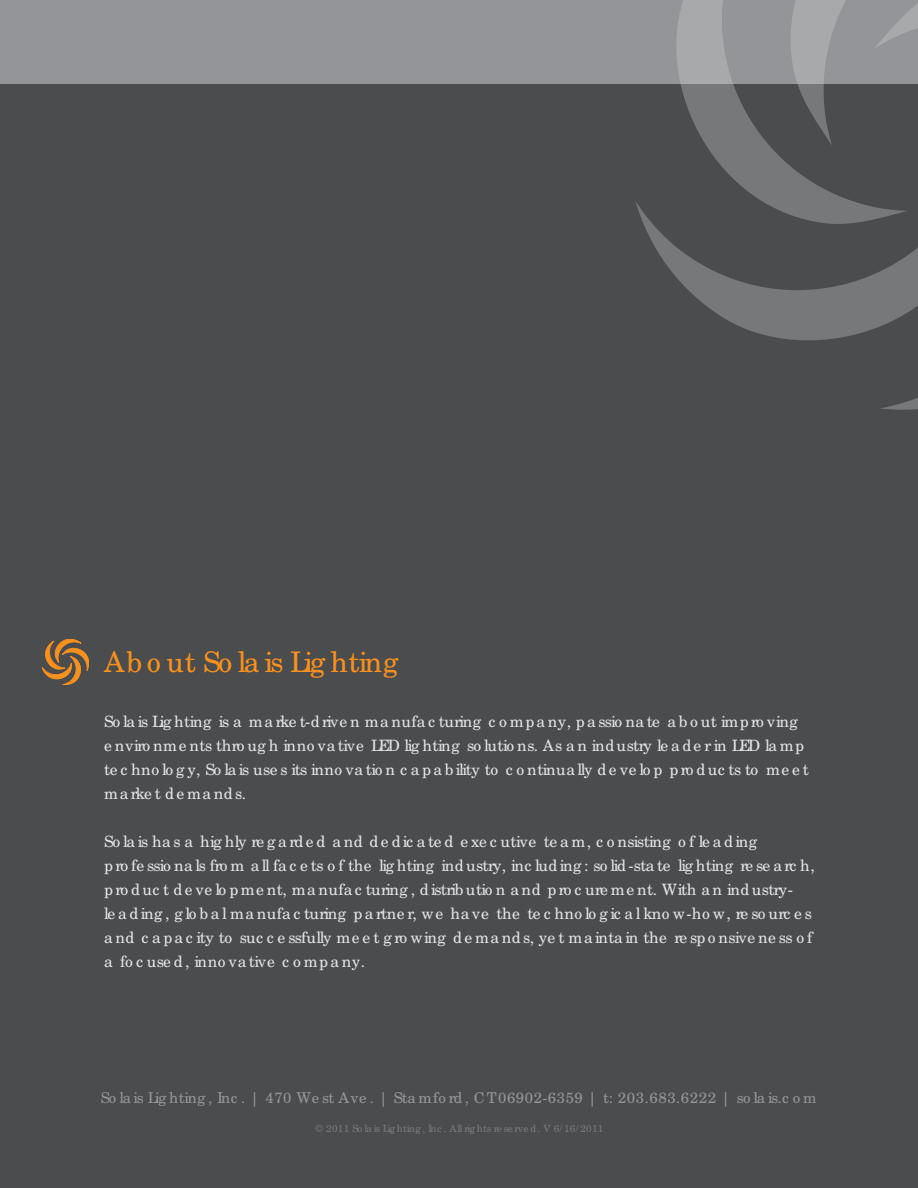
<style>
.page{position:relative;width:918px;height:1188px;background:#4b4c4d}
.page>*{position:absolute;margin:0;border:0;box-sizing:border-box;transform-origin:0 0}
.t1{font:28.35px "New Century Schlbk";letter-spacing:-.105em;color:#f6901e}
.t2{font:15.6px/24px "New Century Schlbk";letter-spacing:.03em;color:#e1e2e4}
.t3{font:15.6px/24px "New Century Schlbk";letter-spacing:-.03em;color:#e1e2e4}
.t4{font:14.85px "New Century Schlbk";letter-spacing:.04em;color:#939598}
.t5{font:9.9px "New Century Schlbk";letter-spacing:-.03em;color:#787a7d}
</style>
<div class="page">
<svg style="left:42px;top:639px;width:47px;height:46px"></svg>
<svg style="left:0;top:0;width:918px;height:410px"></svg>
<h1 class="t1" style="left:104px;top:651px;width:296px">Ab o ut So la is Lig hting</h1>
<p class="t3" style="left:104px;top:711px;width:706px">So la is Lig hting is a ma rke t-d rive n ma nufa c turing c o mp a ny, p a ssio na te a b o ut imp ro ving e nviro nme nts thro ug h inno va tive LED lig hting so lutio ns. As a n ind ustry le a d e r in LED la mp te c hno lo g y, So la is use s its inno va tio n c a pa b ility to c o ntinua lly de ve lo p pro duc ts to me e t market demands.</p>
<p class="t2" style="left:104px;top:831px;width:712px">Solais has a highly regarded and dedicated executive team, consisting of leading<br>p ro fe ssio na ls fro m a ll fa c e ts o f the lig hting ind ustry, inc lud ing : so lid -sta te lig hting re se a rc h, p ro d uc t d e ve lo p me nt, ma nufa c turing , d istrib utio n a nd p ro c ure me nt. With a n ind ustry&shy;leading, global manufac turing partner, we have the tec hnologic al know-how, resourc es and c apac ity to suc c essfully meet growing demands, yet maintain the responsiveness of a foc used, innovative c ompany.</p>
<p class="t4" style="left:101px;top:1092px;width:717px">So la is Lig hting , Inc . | 470 We st Ave . | Sta mfo rd , CT 06902-6359 | t: 203.683.6222 | so la is.c o m</p>
<p class="t5" style="left:315px;top:1124px;width:289px">© 2011 So la is Lig hting , Inc . All rig hts re se rve d . V 6/ 16/ 2011</p>
</div>
